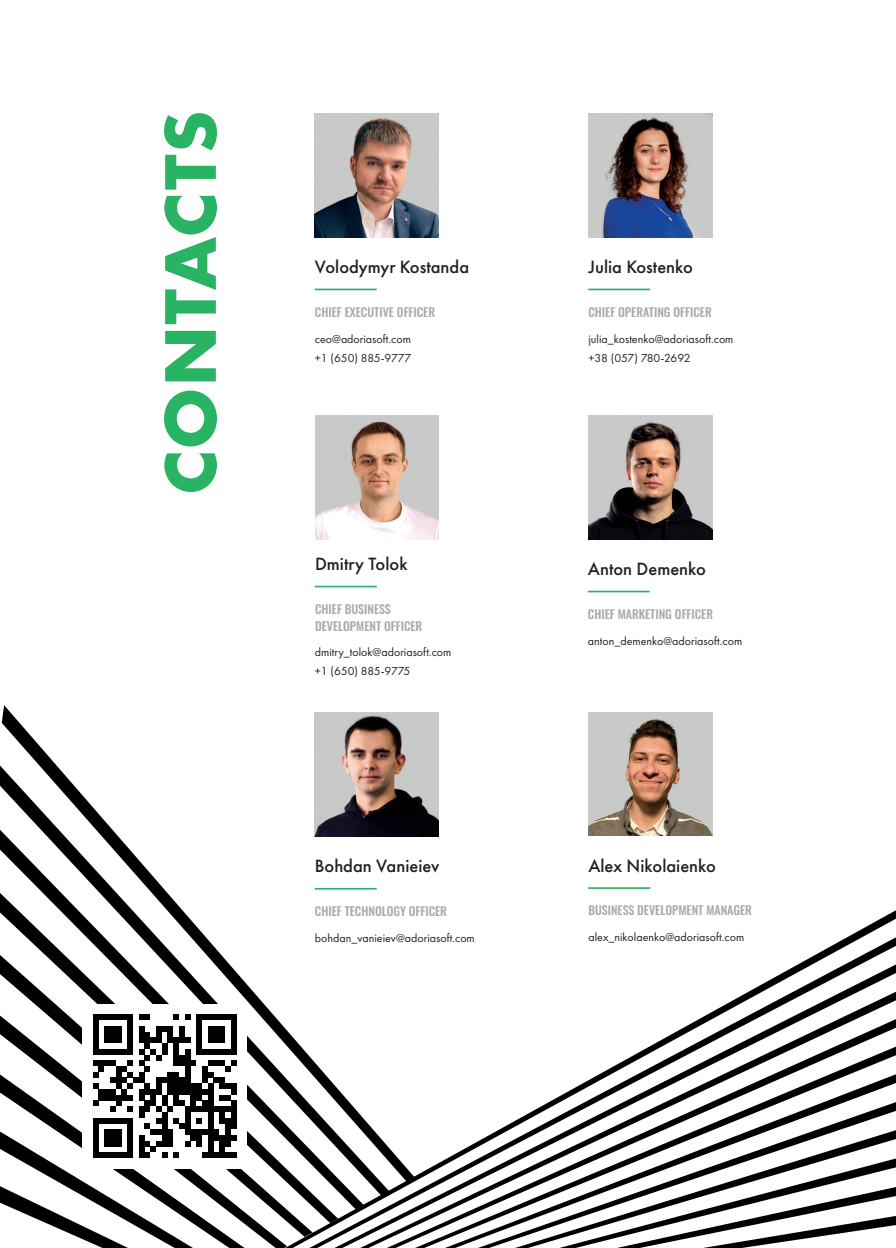
<style>
.page{position:relative;width:896px;height:1248px;background:#fff}
.page>*{position:absolute;margin:0;border:0;box-sizing:border-box;transform-origin:0 0}
.t1{font:700 76px "Futura New";letter-spacing:.01em;color:#29b464}
.t2{font:500 18.4px "Futura New";color:#231f20}
.t3{font:12px "Futura New";color:#231f20}
.t4{font:12px/16.8px "Oswald";color:#a8a9ad}
.t5{font:12px "Futura New";letter-spacing:-.02em;color:#231f20}
</style>
<div class="page">
<svg style="left:309px;top:937px;width:587px;height:310px"></svg>
<svg style="left:334px;top:964px;width:562px;height:283px"></svg>
<svg style="left:360px;top:991px;width:536px;height:256px"></svg>
<svg style="left:387px;top:1019px;width:509px;height:228px"></svg>
<svg style="left:415px;top:1046px;width:481px;height:201px"></svg>
<svg style="left:445px;top:1074px;width:451px;height:173px"></svg>
<svg style="left:478px;top:1101px;width:418px;height:146px"></svg>
<svg style="left:515px;top:1129px;width:381px;height:118px"></svg>
<svg style="left:559px;top:1158px;width:337px;height:89px"></svg>
<svg style="left:2px;top:705px;width:412px;height:476px"></svg>
<svg style="left:0;top:765px;width:389px;height:430px"></svg>
<svg style="left:0;top:829px;width:363px;height:379px"></svg>
<svg style="left:0;top:892px;width:338px;height:330px"></svg>
<svg style="left:0;top:954px;width:313px;height:282px"></svg>
<svg style="left:244px;top:1015px;width:43px;height:232px"></svg>
<img style="left:315px;top:415px;width:124px;height:124px">
<img style="left:588px;top:415px;width:124px;height:124px">
<img style="left:315px;top:113px;width:124px;height:124px">
<img style="left:588px;top:113px;width:124px;height:124px">
<img style="left:315px;top:712px;width:124px;height:124px">
<hr style="left:315px;top:288px;width:62px;height:2px;background:#29b464">
<hr style="left:315px;top:585px;width:62px;height:2px;background:#29b464">
<hr style="left:315px;top:887px;width:62px;height:2px;background:#29b464">
<hr style="left:588px;top:590px;width:62px;height:2px;background:#29b464">
<hr style="left:588px;top:288px;width:62px;height:2px;background:#29b464">
<hr style="left:588px;top:887px;width:62px;height:1px;background:#29b464">
<img style="left:588px;top:712px;width:124px;height:123px">
<div style="left:83px;top:1004px;width:164px;height:164px;background:#fff"></div>
<svg style="left:0;top:1014px;width:244px;height:233px"></svg>
<p class="t1" style="left:141px;top:495px;width:386px;rotate:-90deg">CONTACTS</p>
<p class="t2" style="left:315px;top:256px;width:156px">Volodymyr Kostanda</p>
<p class="t4" style="left:315px;top:302px;width:122px">CHIEF EXECUTIVE OFFICER</p>
<p class="t3" style="left:315px;top:331px;width:98px">ceo@adoriasoft.com</p>
<p class="t3" style="left:315px;top:351px;width:98px">+1 (650) 885-9777</p>
<p class="t2" style="left:315px;top:553px;width:94px">Dmitry Tolok</p>
<p class="t4" style="left:315px;top:599px;width:109px">CHIEF BUSINESS<br>DEVELOPMENT OFFICER</p>
<p class="t3" style="left:315px;top:644px;width:138px">dmitry_tolok@adoriasoft.com</p>
<p class="t3" style="left:315px;top:664px;width:97px">+1 (650) 885-9775</p>
<p class="t2" style="left:315px;top:855px;width:126px">Bohdan Vanieiev</p>
<p class="t4" style="left:315px;top:901px;width:134px">CHIEF TECHNOLOGY OFFICER</p>
<p class="t3" style="left:315px;top:930px;width:161px">bohdan_vanieiev@adoriasoft.com</p>
<p class="t2" style="left:588px;top:256px;width:106px">Julia Kostenko</p>
<p class="t4" style="left:588px;top:302px;width:125px">CHIEF OPERATING OFFICER</p>
<p class="t3" style="left:588px;top:331px;width:147px">julia_kostenko@adoriasoft.com</p>
<p class="t5" style="left:588px;top:351px;width:104px">+38 (057) 780-2692</p>
<p class="t2" style="left:588px;top:558px;width:120px">Anton Demenko</p>
<p class="t4" style="left:588px;top:604px;width:127px">CHIEF MARKETING OFFICER</p>
<p class="t3" style="left:588px;top:633px;width:156px">anton_demenko@adoriasoft.com</p>
<p class="t2" style="left:588px;top:854px;width:129px">Alex Nikolaienko</p>
<p class="t4" style="left:588px;top:900px;width:165px">BUSINESS DEVELOPMENT MANAGER</p>
<p class="t3" style="left:588px;top:930px;width:157px">alex_nikolaenko@adoriasoft.com</p>
</div>
